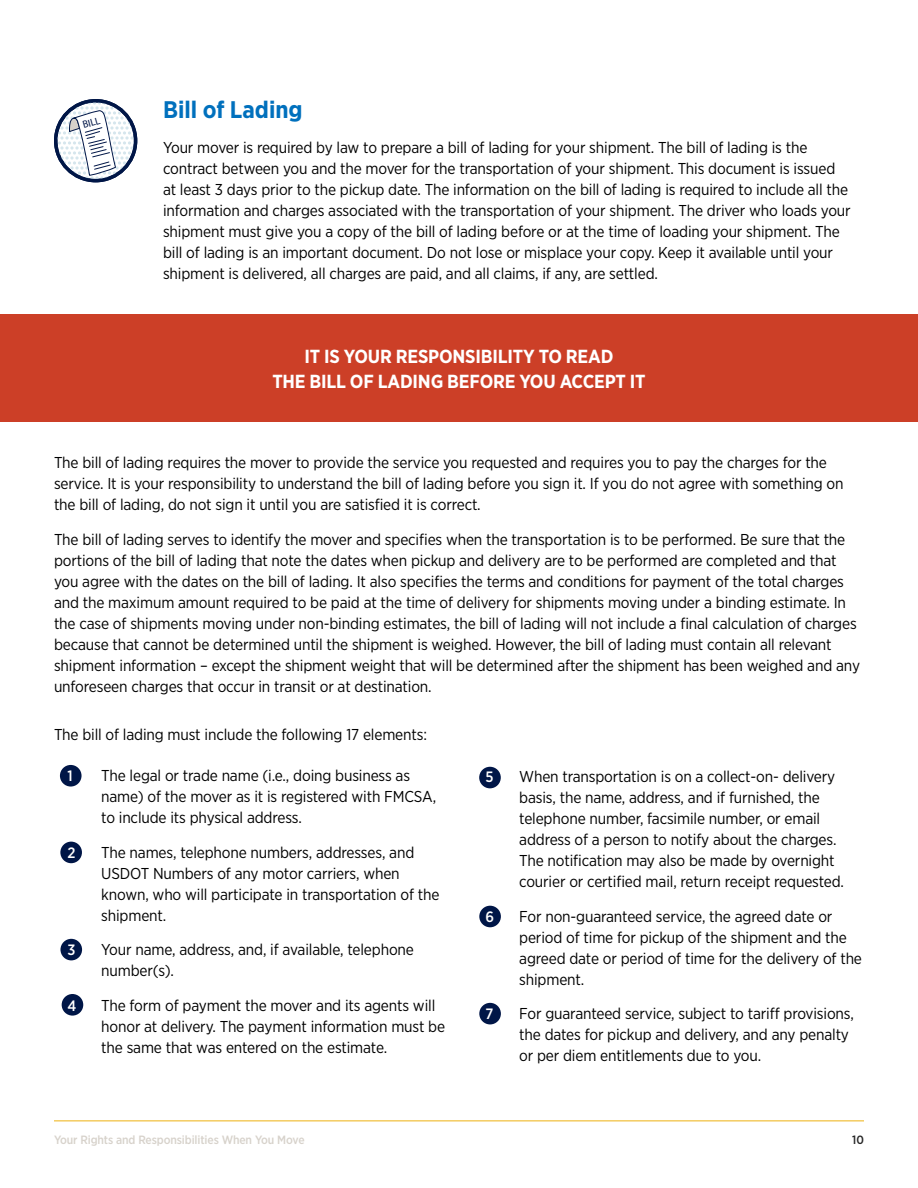
<style>
.page{position:relative;width:918px;height:1188px;background:#fff}
.page>*{position:absolute;margin:0;border:0;box-sizing:border-box;transform-origin:0 0}
.t1{font:700 24px "Gotham Narrow";color:#0070bd}
.Body_Copy{font:700 18.9px "Gotham Narrow";letter-spacing:-.01em;color:#fff}
.Body_Copy-2{font:15.75px/21px "Gotham Narrow";letter-spacing:-.01em;color:#000}
.t2{font:500 15px "Gotham Narrow";color:#fff}
.t3{font:500 12px "Gotham Narrow";letter-spacing:-.01em;color:#d7d2cb}
.t4{font:500 12px "Gotham Narrow";color:#252525}
.t5{font:10.35px "Myriad Pro";color:#001647}
</style>
<div class="page">
<hr style="left:54px;top:1120px;width:810px;height:1px;background:#eeb111">
<div style="left:0;top:314px;width:918px;height:108px;background:#cc3f27"></div>
<div style="left:60px;top:765px;width:22px;height:22px;background:#001647;border-radius:50%"></div>
<div style="left:479px;top:767px;width:22px;height:21px;background:#001647;border-radius:50%"></div>
<div style="left:60px;top:842px;width:22px;height:21px;background:#001647;border-radius:50%"></div>
<div style="left:60px;top:939px;width:22px;height:21px;background:#001647;border-radius:50%"></div>
<div style="left:479px;top:906px;width:22px;height:21px;background:#001647;border-radius:50%"></div>
<div style="left:62px;top:994px;width:21px;height:22px;background:#001647;border-radius:50%"></div>
<div style="left:479px;top:1003px;width:22px;height:21px;background:#001647;border-radius:50%"></div>
<svg style="left:56px;top:101px;width:80px;height:80px"></svg>
<div style="left:54px;top:99px;width:83px;height:83px;border:3px solid #001647;border-radius:50%"></div>
<svg style="left:65px;top:110px;width:51px;height:66px"></svg>
<p class="t5" style="left:81px;top:119px;width:19px;rotate:-16deg">BILL</p>
<h3 class="t1" style="left:163px;top:94px;width:141px">Bill of Lading</h3>
<p class="Body_Copy-2" style="left:163px;top:136px;width:689px">Your mover is required by law to prepare a bill of lading for your shipment. The bill of lading is the contract between you and the mover for the transportation of your shipment. This document is issued at least 3 days prior to the pickup date. The information on the bill of lading is required to include all the information and charges associated with the transportation of your shipment. The driver who loads your shipment must give you a copy of the bill of lading before or at the time of loading your shipment. The bill of lading is an important document. Do not lose or misplace your copy. Keep it available until your shipment is delivered, all charges are paid, and all claims, if any, are settled.</p>
<p class="Body_Copy" style="left:305px;top:344px;width:310px">IT IS YOUR RESPONSIBILITY TO READ</p>
<p class="Body_Copy" style="left:272px;top:369px;width:375px">THE BILL OF LADING BEFORE YOU ACCEPT IT</p>
<p class="Body_Copy-2" style="left:54px;top:452px;width:791px">The bill of lading requires the mover to provide the service you requested and requires you to pay the charges for the service. It is your responsibility to understand the bill of lading before you sign it. If you do not agree with something on the bill of lading, do not sign it until you are satisfied it is correct.</p>
<p class="Body_Copy-2" style="left:54px;top:529px;width:808px">The bill of lading serves to identify the mover and specifies when the transportation is to be performed. Be sure that the portions of the bill of lading that note the dates when pickup and delivery are to be performed are completed and that you agree with the dates on the bill of lading. It also specifies the terms and conditions for payment of the total charges and the maximum amount required to be paid at the time of delivery for shipments moving under a binding estimate. In the case of shipments moving under non-binding estimates, the bill of lading will not include a final calculation of charges because that cannot be determined until the shipment is weighed. However, the bill of lading must contain all relevant shipment information – except the shipment weight that will be determined after the shipment has been weighed and any unforeseen charges that occur in transit or at destination.</p>
<p class="Body_Copy-2" style="left:54px;top:724px;width:374px">The bill of lading must include the following 17 elements:</p>
<p class="t2" style="left:68px;top:766px;width:7px">1</p>
<p class="Body_Copy-2" style="left:101px;top:765px;width:336px">The legal or trade name (i.e., doing business as name) of the mover as it is registered with FMCSA, to include its physical address.</p>
<p class="t2" style="left:68px;top:843px;width:10px">2</p>
<p class="Body_Copy-2" style="left:101px;top:841px;width:340px">The names, telephone numbers, addresses, and USDOT Numbers of any motor carriers, when known, who will participate in transportation of the shipment.</p>
<p class="t2" style="left:68px;top:940px;width:9px">3</p>
<p class="Body_Copy-2" style="left:101px;top:939px;width:314px">Your name, address, and, if available, telephone number(s).</p>
<p class="t2" style="left:68px;top:996px;width:10px">4</p>
<p class="Body_Copy-2" style="left:101px;top:994px;width:345px">The form of payment the mover and its agents will honor at delivery. The payment information must be the same that was entered on the estimate.</p>
<p class="t2" style="left:485px;top:768px;width:10px">5</p>
<p class="Body_Copy-2" style="left:519px;top:766px;width:326px">When transportation is on a collect-on- delivery basis, the name, address, and if furnished, the telephone number, facsimile number, or email address of a person to notify about the charges.<br>The notification may also be made by overnight courier or certified mail, return receipt requested.</p>
<p class="t2" style="left:485px;top:907px;width:10px">6</p>
<p class="Body_Copy-2" style="left:519px;top:905px;width:344px">For non-guaranteed service, the agreed date or period of time for pickup of the shipment and the agreed date or period of time for the delivery of the shipment.</p>
<p class="t2" style="left:485px;top:1005px;width:9px">7</p>
<p class="Body_Copy-2" style="left:519px;top:1003px;width:336px">For guaranteed service, subject to tariff provisions, the dates for pickup and delivery, and any penalty or per diem entitlements due to you.</p>
<p class="t3" style="left:54px;top:1132px;width:252px">Your Rights and Responsibilities When You Move</p>
<p class="t4" style="left:852px;top:1132px;width:13px">10</p>
</div>
